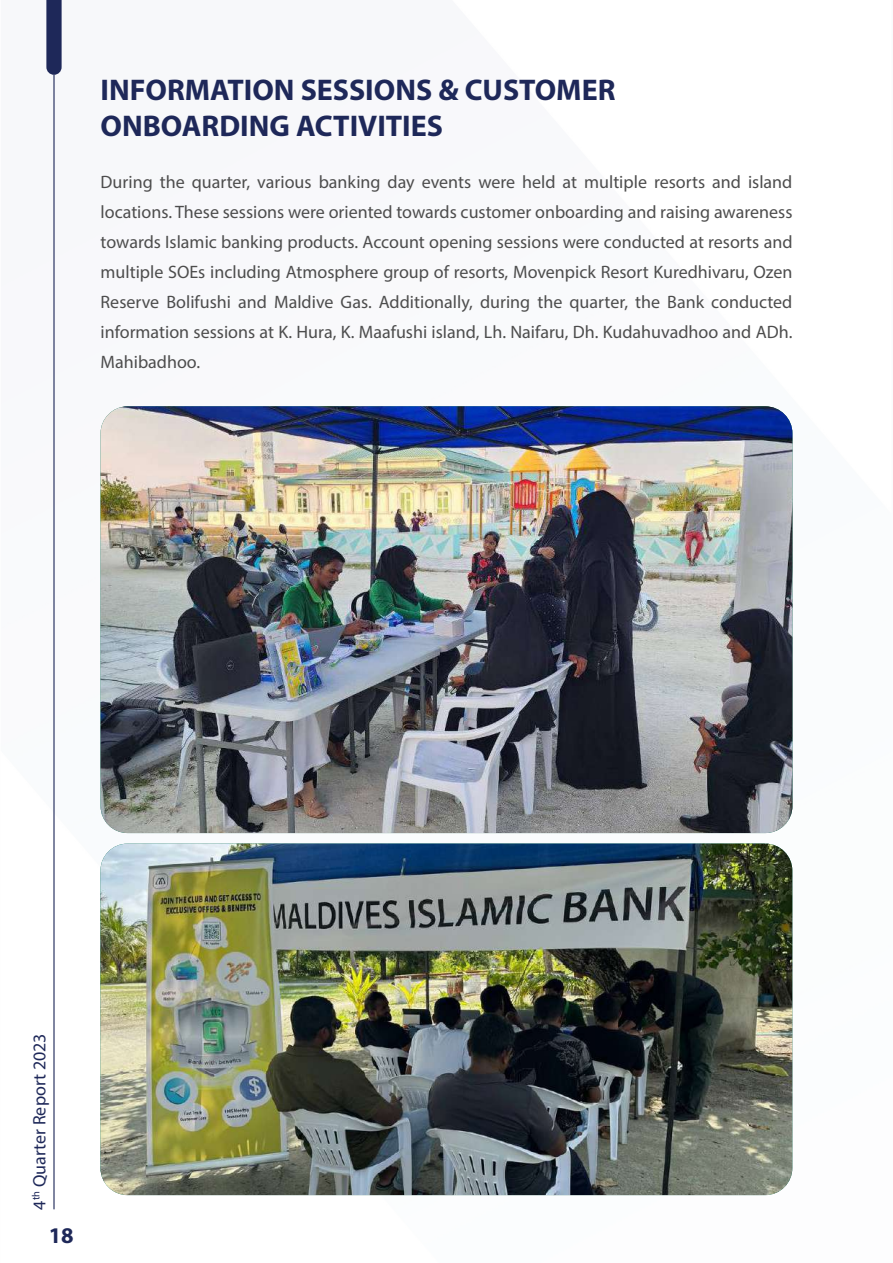
<style>
.page{position:relative;width:893px;height:1263px;background:#fff}
.page>*{position:absolute;margin:0;border:0;box-sizing:border-box;transform-origin:0 0}
.t1{font:700 30px/36px "Myriad Pro";color:#1e2859}
.t2{font:22.5px "Myriad Variable Concept";color:#1e2859}
.t3{font:18px/30px "Myriad Pro";color:#4d4d4d;text-align:justify}
.t4{font:18px "Myriad Variable Concept";color:#1e2859}
</style>
<div class="page">
<img style="left:101px;top:406px;width:691px;height:427px">
<img style="left:100px;top:844px;width:692px;height:351px">
<svg style="left:46px;top:0;width:16px;height:75px"></svg>
<hr style="left:53px;top:75px;width:2px;height:1134px;background:#1e2859">
<h1 class="t1" style="left:101px;top:71px;width:516px">INFORMATION SESSIONS &amp; CUSTOMER<br>ONBOARDING ACTIVITIES</h1>
<p class="t3" style="left:101px;top:167px;width:693px">During the quarter, various banking day events were held at multiple resorts and island locations. These sessions were oriented towards customer onboarding and raising awareness towards Islamic banking products. Account opening sessions were conducted at resorts and multiple SOEs including Atmosphere group of resorts, Movenpick Resort Kuredhivaru, Ozen Reserve Bolifushi and Maldive Gas. Additionally, during the quarter, the Bank conducted information sessions at K. Hura, K. Maafushi island, Lh. Naifaru, Dh. Kudahuvadhoo and ADh.<br>Mahibadhoo.</p>
<p class="t4" style="left:29px;top:1209px;width:178px;rotate:-90deg">4<sup>th</sup> Quarter Report 2023</p>
<p class="t2" style="left:49px;top:1222px;width:26px">18</p>
</div>
